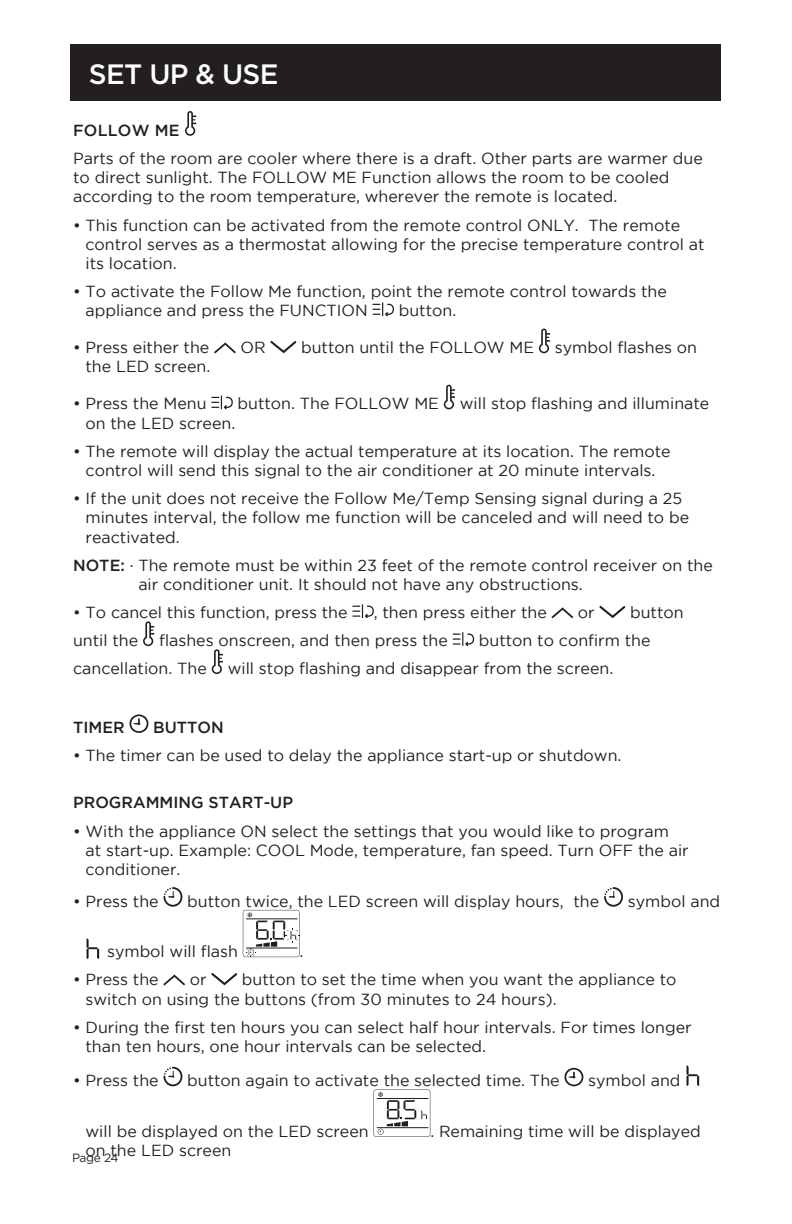
<style>
.page{position:relative;width:792px;height:1224px;background:#fff}
.page>*{position:absolute;margin:0;border:0;box-sizing:border-box;transform-origin:0 0}
.t1{font:500 28px "Gotham";letter-spacing:-.025em;color:#fff}
.t2{font:16px/19.2px "Gotham";color:#231f20}
.t3{font:500 16px "Gotham";color:#231f20}
.t4{font:12px "Gotham";letter-spacing:-.03em;color:#231f20}
.s1{font-weight:500}
</style>
<div class="page">
<div style="left:71px;top:45px;width:650px;height:56px;background:#231f20"></div>
<svg style="left:185px;top:111px;width:11px;height:25px"></svg>
<svg style="left:373px;top:302px;width:21px;height:14px"></svg>
<svg style="left:214px;top:342px;width:22px;height:11px"></svg>
<svg style="left:270px;top:341px;width:26px;height:12px"></svg>
<svg style="left:539px;top:329px;width:11px;height:24px"></svg>
<svg style="left:211px;top:396px;width:22px;height:13px"></svg>
<svg style="left:444px;top:385px;width:11px;height:24px"></svg>
<svg style="left:352px;top:604px;width:22px;height:14px"></svg>
<svg style="left:552px;top:607px;width:21px;height:11px"></svg>
<svg style="left:599px;top:606px;width:26px;height:12px"></svg>
<svg style="left:143px;top:621px;width:11px;height:25px"></svg>
<svg style="left:453px;top:632px;width:21px;height:14px"></svg>
<svg style="left:212px;top:649px;width:11px;height:25px"></svg>
<svg style="left:129px;top:714px;width:19px;height:19px"></svg>
<svg style="left:163px;top:887px;width:19px;height:20px"></svg>
<svg style="left:604px;top:887px;width:19px;height:20px"></svg>
<img style="left:86px;top:938px;width:14px;height:21px">
<svg style="left:243px;top:910px;width:57px;height:47px"></svg>
<svg style="left:163px;top:975px;width:22px;height:10px"></svg>
<svg style="left:211px;top:973px;width:26px;height:12px"></svg>
<svg style="left:163px;top:1066px;width:19px;height:20px"></svg>
<svg style="left:564px;top:1068px;width:19px;height:18px"></svg>
<img style="left:686px;top:1065px;width:14px;height:21px">
<svg style="left:374px;top:1090px;width:56px;height:47px"></svg>
<h1 class="t1" style="left:89px;top:56px;width:191px">SET UP &amp; USE</h1>
<p class="t3" style="left:73px;top:121px;width:108px">FOLLOW ME</p>
<p class="t2" style="left:73px;top:148px;width:631px">Parts of the room are cooler where there is a draft. Other parts are warmer due to direct sunlight. The FOLLOW ME Function allows the room to be cooled according to the room temperature, wherever the remote is located.</p>
<p class="t2" style="left:86px;top:215px;width:620px;text-indent:-12px">• This function can be activated from the remote control ONLY. The remote control serves as a thermostat allowing for the precise temperature control at its location.</p>
<p class="t2" style="left:86px;top:282px;width:583px;text-indent:-12px">• To activate the Follow Me function, point the remote control towards the appliance and press the FUNCTION</p>
<p class="t2" style="left:399px;top:301px;width:59px">button.</p>
<p class="t2" style="left:73px;top:338px;width:138px">• Press either the</p>
<p class="t2" style="left:240px;top:338px;width:27px">OR</p>
<p class="t2" style="left:301px;top:338px;width:235px">button until the FOLLOW ME</p>
<p class="t2" style="left:555px;top:338px;width:144px">symbol flashes on</p>
<p class="t2" style="left:86px;top:357px;width:126px">the LED screen.</p>
<p class="t2" style="left:73px;top:394px;width:135px">• Press the Menu</p>
<p class="t2" style="left:238px;top:394px;width:203px">button. The FOLLOW ME</p>
<p class="t2" style="left:460px;top:394px;width:251px">will stop flashing and illuminate</p>
<p class="t2" style="left:86px;top:413px;width:151px">on the LED screen.</p>
<p class="t2" style="left:73px;top:441px;width:599px;text-align:center">• The remote will display the actual temperature at its location. The remote control will send this signal to the air conditioner at 20 minute intervals.</p>
<p class="t2" style="left:86px;top:489px;width:605px;text-indent:-12px">• If the unit does not receive the Follow Me/Temp Sensing signal during a 25 minutes interval, the follow me function will be canceled and will need to be reactivated.</p>
<p class="t2" style="left:138px;top:555px;width:576px;text-indent:-65px"><span class="s1">NOTE:</span> · The remote must be within 23 feet of the remote control receiver on the air conditioner unit. It should not have any obstructions.</p>
<p class="t2" style="left:73px;top:603px;width:276px">• To cancel this function, press the</p>
<p class="t2" style="left:374px;top:603px;width:175px">, then press either the</p>
<p class="t2" style="left:578px;top:603px;width:18px">or</p>
<p class="t2" style="left:630px;top:603px;width:55px">button</p>
<p class="t2" style="left:73px;top:631px;width:67px">until the</p>
<p class="t2" style="left:159px;top:631px;width:290px">flashes onscreen, and then press the</p>
<p class="t2" style="left:479px;top:631px;width:173px">button to confirm the</p>
<p class="t2" style="left:73px;top:659px;width:135px">cancellation. The</p>
<p class="t2" style="left:228px;top:659px;width:387px">will stop flashing and disappear from the screen.</p>
<p class="t3" style="left:73px;top:718px;width:53px">TIMER</p>
<p class="t3" style="left:153px;top:718px;width:72px">BUTTON</p>
<p class="t2" style="left:73px;top:746px;width:550px">• The timer can be used to delay the appliance start-up or shutdown.</p>
<p class="t3" style="left:73px;top:794px;width:221px">PROGRAMMING START-UP</p>
<p class="t2" style="left:86px;top:821px;width:605px;text-indent:-12px">• With the appliance ON select the settings that you would like to program<br>at start-up. Example: COOL Mode, temperature, fan speed. Turn OFF the air conditioner.</p>
<p class="t2" style="left:73px;top:891px;width:87px">• Press the</p>
<p class="t2" style="left:187px;top:891px;width:414px">button twice, the LED screen will display hours, the</p>
<p class="t2" style="left:628px;top:891px;width:94px">symbol and</p>
<p class="t2" style="left:107px;top:942px;width:132px">symbol will flash</p>
<p class="t2" style="left:300px;top:942px;width:5px">.</p>
<p class="t2" style="left:73px;top:970px;width:87px">• Press the</p>
<p class="t2" style="left:190px;top:970px;width:18px">or</p>
<p class="t2" style="left:86px;top:970px;width:593px;text-indent:156px">button to set the time when you want the appliance to switch on using the buttons (from 30 minutes to 24 hours).</p>
<p class="t2" style="left:86px;top:1017px;width:608px;text-indent:-12px">• During the first ten hours you can select half hour intervals. For times longer than ten hours, one hour intervals can be selected.</p>
<p class="t2" style="left:73px;top:1071px;width:87px">• Press the</p>
<p class="t2" style="left:187px;top:1071px;width:374px">button again to activate the selected time. The</p>
<p class="t2" style="left:588px;top:1071px;width:94px">symbol and</p>
<p class="t2" style="left:86px;top:1121px;width:285px">will be displayed on the LED screen</p>
<p class="t2" style="left:430px;top:1121px;width:272px">. Remaining time will be displayed</p>
<p class="t2" style="left:86px;top:1141px;width:147px">on the LED screen</p>
<p class="t4" style="left:72px;top:1150px;width:48px">Page 24</p>
</div>
